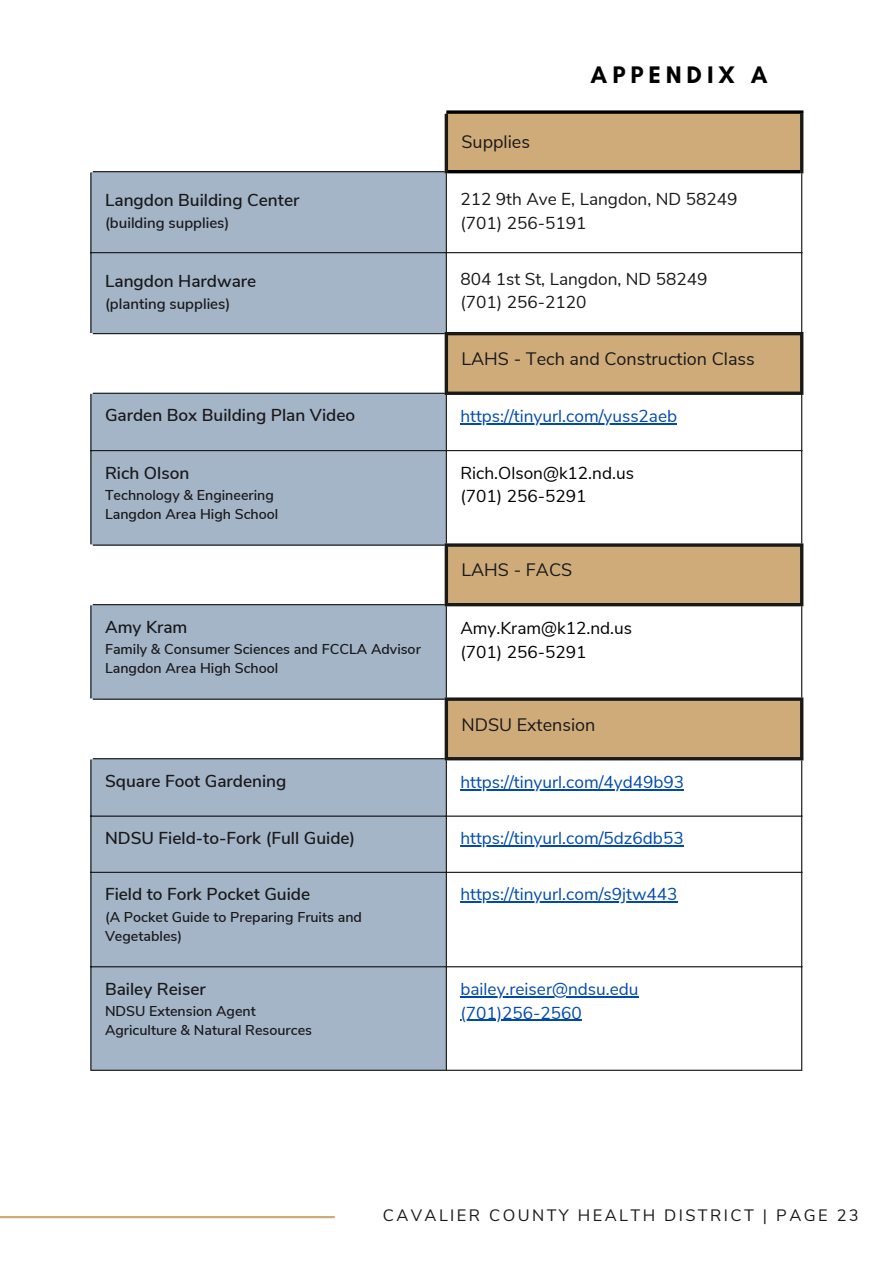
<style>
.page{position:relative;width:893px;height:1264px;background:#fff}
.page>*{position:absolute;margin:0;border:0;box-sizing:border-box;transform-origin:0 0}
.t1{font:700 24.45px "Glacial Indifference";letter-spacing:.2em;color:#000}
.t2{font:18px "Nunito Sans";color:#191919}
.t3{font:600 17.25px "Nunito Sans";color:#191919}
.t4{font:17.25px/23.5px "Nunito Sans";color:#004aad}
.t5{font:17.25px/23.5px "Nunito Sans";color:#191919}
.t6{font:17.25px/23.5px "Nunito Sans";color:#000}
.t7{font:16.5px "Nunito Sans";letter-spacing:.145em;color:#191919}
.t8{font:600 15px "Nunito Sans";color:#191919}
.t9{font:600 14.25px/19px "Nunito Sans";color:#191919}
</style>
<div class="page">
<svg style="left:447px;top:114px;width:354px;height:643px"></svg>
<svg style="left:91px;top:172px;width:355px;height:897px;fill:#a5b5c8"></svg>
<svg style="left:447px;top:173px;width:354px;height:159px"></svg>
<hr style="left:460px;top:423px;width:217px;height:2px;background:#004aad">
<hr style="left:460px;top:789px;width:224px;height:1px;background:#004aad">
<hr style="left:460px;top:845px;width:223px;height:1px;background:#004aad">
<hr style="left:460px;top:901px;width:217px;height:1px;background:#004aad">
<hr style="left:460px;top:996px;width:178px;height:1px;background:#004aad">
<hr style="left:460px;top:1019px;width:122px;height:1px;background:#004aad">
<hr style="left:90px;top:172px;width:1px;height:161px;background:#191919">
<hr style="left:90px;top:394px;width:1px;height:150px;background:#191919">
<hr style="left:90px;top:605px;width:1px;height:93px;background:#191919">
<hr style="left:90px;top:759px;width:1px;height:310px;background:#191919">
<hr style="left:446px;top:173px;width:1px;height:159px;background:#191919">
<hr style="left:446px;top:395px;width:1px;height:148px;background:#191919">
<hr style="left:446px;top:606px;width:1px;height:91px;background:#191919">
<hr style="left:446px;top:760px;width:1px;height:309px;background:#191919">
<hr style="left:801px;top:173px;width:1px;height:159px;background:#191919">
<hr style="left:801px;top:395px;width:1px;height:148px;background:#191919">
<hr style="left:801px;top:606px;width:1px;height:91px;background:#191919">
<hr style="left:801px;top:760px;width:1px;height:309px;background:#191919">
<hr style="left:93px;top:171px;width:351px;height:1px;background:#191919">
<hr style="left:90px;top:252px;width:712px;height:1px;background:#191919">
<hr style="left:93px;top:333px;width:351px;height:1px;background:#191919">
<hr style="left:93px;top:393px;width:351px;height:1px;background:#191919">
<hr style="left:90px;top:450px;width:712px;height:1px;background:#191919">
<hr style="left:93px;top:544px;width:351px;height:1px;background:#191919">
<hr style="left:93px;top:604px;width:351px;height:1px;background:#191919">
<hr style="left:93px;top:698px;width:351px;height:1px;background:#191919">
<hr style="left:93px;top:758px;width:351px;height:1px;background:#191919">
<hr style="left:90px;top:815px;width:712px;height:1px;background:#191919">
<hr style="left:90px;top:871px;width:712px;height:1px;background:#191919">
<hr style="left:90px;top:966px;width:712px;height:1px;background:#191919">
<hr style="left:90px;top:1069px;width:712px;height:1px;background:#191919">
<hr style="left:89px;top:333px;width:4px;height:61px;background:#fff">
<hr style="left:89px;top:544px;width:4px;height:61px;background:#fff">
<hr style="left:89px;top:698px;width:4px;height:61px;background:#fff">
<svg style="left:444px;top:114px;width:4px;height:59px"></svg>
<svg style="left:444px;top:335px;width:4px;height:56px"></svg>
<svg style="left:444px;top:546px;width:4px;height:57px"></svg>
<svg style="left:444px;top:700px;width:4px;height:57px"></svg>
<hr style="left:800px;top:114px;width:3px;height:59px;background:#191919">
<hr style="left:800px;top:335px;width:3px;height:56px;background:#191919">
<hr style="left:800px;top:546px;width:3px;height:57px;background:#191919">
<hr style="left:800px;top:700px;width:3px;height:57px;background:#191919">
<hr style="left:444px;top:332px;width:359px;height:3px;background:#191919">
<svg style="left:444px;top:391px;width:359px;height:4px"></svg>
<hr style="left:444px;top:543px;width:359px;height:3px;background:#191919">
<hr style="left:444px;top:603px;width:359px;height:3px;background:#191919">
<hr style="left:444px;top:697px;width:359px;height:3px;background:#191919">
<hr style="left:444px;top:757px;width:359px;height:3px;background:#191919">
<svg style="left:446px;top:110px;width:357px;height:4px"></svg>
<hr style="left:448px;top:170px;width:352px;height:3px;background:#000">
<hr style="left:0;top:1215px;width:335px;height:3px;background:#ceab79">
<p class="t3" style="left:105px;top:188px;width:196px">Langdon Building Center</p>
<p class="t8" style="left:105px;top:213px;width:126px">(building supplies)</p>
<p class="t3" style="left:105px;top:269px;width:153px">Langdon Hardware</p>
<p class="t8" style="left:105px;top:294px;width:127px">(planting supplies)</p>
<p class="t2" style="left:461px;top:129px;width:70px">Supplies</p>
<h1 class="t1" style="left:590px;top:59px;width:178px">APPENDIX A</h1>
<p class="t5" style="left:460px;top:187px;width:278px">212 9th Ave E, Langdon, ND 58249 (701) 256-5191</p>
<p class="t5" style="left:460px;top:267px;width:248px">804 1st St, Langdon, ND 58249 (701) 256-2120</p>
<p class="t2" style="left:461px;top:347px;width:295px">LAHS - Tech and Construction Class</p>
<p class="t3" style="left:105px;top:404px;width:252px">Garden Box Building Plan Video</p>
<p class="t4" style="left:460px;top:405px;width:218px">https://tinyurl.com/yuss2aeb</p>
<p class="t3" style="left:105px;top:461px;width:86px">Rich Olson</p>
<p class="t9" style="left:105px;top:486px;width:175px">Technology &amp; Engineering<br>Langdon Area High School</p>
<p class="t3" style="left:105px;top:615px;width:84px">Amy Kram</p>
<p class="t9" style="left:105px;top:640px;width:317px">Family &amp; Consumer Sciences and FCCLA Advisor<br>Langdon Area High School</p>
<p class="t6" style="left:460px;top:461px;width:175px">Rich.Olson@k12.nd.us (701) 256-5291</p>
<p class="t2" style="left:461px;top:558px;width:112px">LAHS - FACS</p>
<p class="t6" style="left:460px;top:616px;width:173px">Amy.Kram@k12.nd.us (701) 256-5291</p>
<p class="t2" style="left:461px;top:712px;width:135px">NDSU Extension</p>
<p class="t3" style="left:105px;top:769px;width:183px">Square Foot Gardening</p>
<p class="t4" style="left:460px;top:770px;width:225px">https://tinyurl.com/4yd49b93</p>
<p class="t3" style="left:105px;top:826px;width:252px">NDSU Field-to-Fork (Full Guide)</p>
<p class="t4" style="left:460px;top:826px;width:225px">https://tinyurl.com/5dz6db53</p>
<p class="t3" style="left:105px;top:883px;width:207px">Field to Fork Pocket Guide</p>
<p class="t9" style="left:105px;top:907px;width:258px">(A Pocket Guide to Preparing Fruits and<br>Vegetables)</p>
<p class="t3" style="left:105px;top:977px;width:102px">Bailey Reiser</p>
<p class="t9" style="left:105px;top:1002px;width:208px">NDSU Extension Agent<br>Agriculture &amp; Natural Resources</p>
<p class="t4" style="left:460px;top:883px;width:219px">https://tinyurl.com/s9jtw443</p>
<p class="t4" style="left:460px;top:977px;width:180px">bailey.reiser@ndsu.edu (701)256-2560</p>
<p class="t7" style="left:383px;top:1204px;width:477px">CAVALIER COUNTY HEALTH DISTRICT | PAGE 23</p>
</div>
